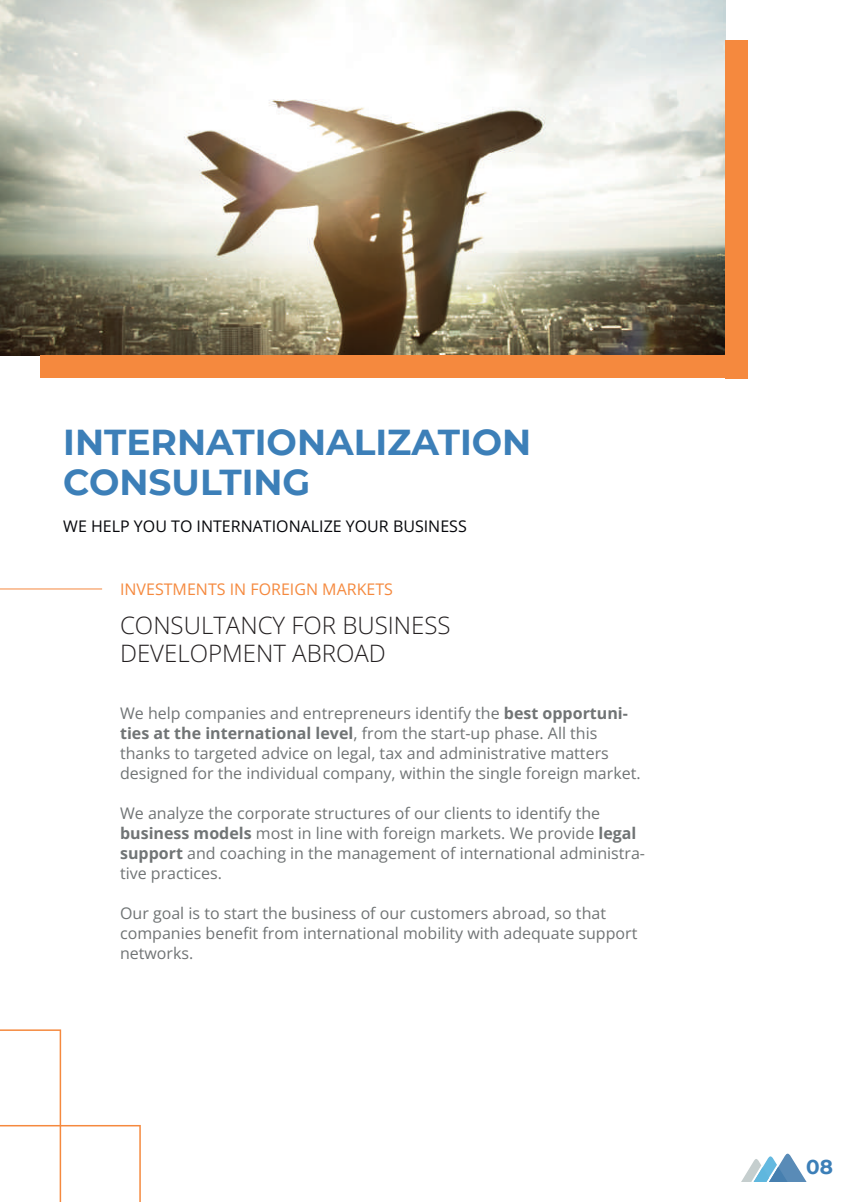
<style>
.page{position:relative;width:851px;height:1202px;background:#fff}
.page>*{position:absolute;margin:0;border:0;box-sizing:border-box;transform-origin:0 0}
.t1{font:700 36px/40px "Montserrat";color:#3c7fb8}
.t2{font:300 24px/28px "Open Sans";color:#231f20}
.t3{font:700 20px "Montserrat";color:#3c7fb8}
.t4{font:16px/20px "Open Sans";color:#707475}
.t5{font:16px "Open Sans";color:#05060a}
.t6{font:16px "Open Sans";color:#f5893e}
.s1{font-weight:700}
</style>
<div class="page">
<svg style="left:741px;top:1153px;width:65px;height:29px"></svg>
<img style="left:0;top:0;width:725px;height:356px">
<div style="left:725px;top:40px;width:22px;height:338px;background:#f5893e"></div>
<div style="left:40px;top:356px;width:707px;height:22px;background:#f5893e"></div>
<svg style="left:0;top:1029px;width:141px;height:173px"></svg>
<hr style="left:0;top:588px;width:102px;height:1px;background:#f5883f">
<h1 class="t1" style="left:63px;top:421px;width:469px">INTERNATIONALIZATION<br>CONSULTING</h1>
<p class="t5" style="left:63px;top:515px;width:405px">WE HELP YOU TO INTERNATIONALIZE YOUR BUSINESS</p>
<p class="t6" style="left:120px;top:578px;width:274px">INVESTMENTS IN FOREIGN MARKETS</p>
<h2 class="t2" style="left:120px;top:610px;width:332px">CONSULTANCY FOR BUSINESS<br>DEVELOPMENT ABROAD</h2>
<p class="t4" style="left:120px;top:703px;width:522px">We help companies and entrepreneurs identify the <span class="s1">best opportuni&shy;ties at the international level</span>, from the start-up phase. All this thanks to targeted advice on legal, tax and administrative matters designed for the individual company, within the single foreign market.</p>
<p class="t4" style="left:120px;top:803px;width:526px">We analyze the corporate structures of our clients to identify the <span class="s1">business models</span> most in line with foreign markets. We provide <span class="s1">legal support</span> and coaching in the management of international administra&shy;tive practices.</p>
<p class="t4" style="left:120px;top:903px;width:519px">Our goal is to start the business of our customers abroad, so that companies benefit from international mobility with adequate support networks.</p>
<p class="t3" style="left:806px;top:1152px;width:28px">08</p>
</div>
